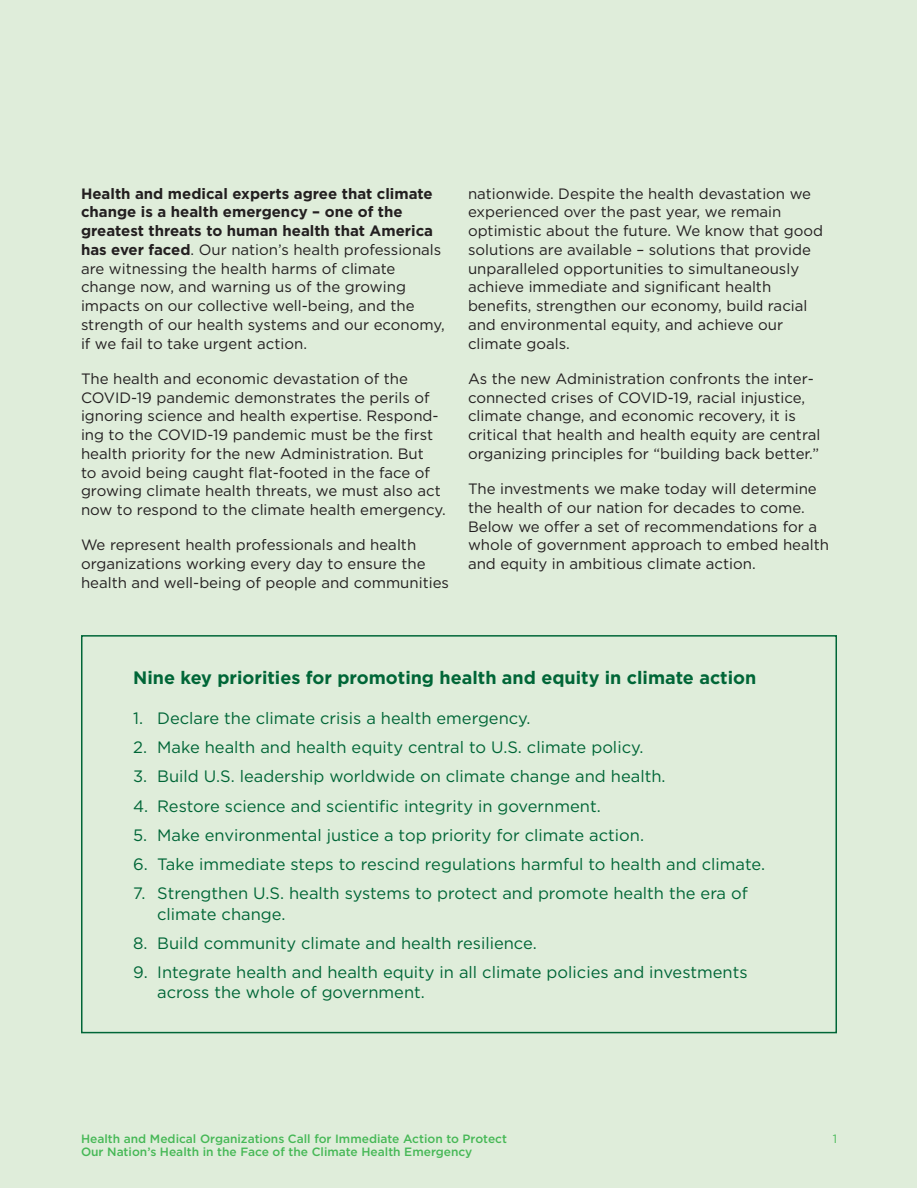
<style>
.page{position:relative;width:918px;height:1188px;background:#fff}
.page>*{position:absolute;margin:0;border:0;box-sizing:border-box;transform-origin:0 0}
.t1{font:700 18px "Gotham";color:#006637}
.t2{font:16.5px/20.2px "Gotham";color:#006637}
.t3{font:15px/18.8px "Gotham";color:#231f20}
.t4{font:500 12px "Gotham";color:#46b856}
.t5{font:12px "Gotham";color:#46b856}
.s1{font-weight:700}
</style>
<div class="page">
<div style="left:1px;top:1px;width:916px;height:1187px;background:#dfedda"></div>
<div style="left:81px;top:635px;width:756px;height:398px;border:2px solid #006637"></div>
<p class="t3" style="left:81px;top:184px;width:365px"><span class="s1">Health and medical experts agree that climate change is a health emergency – one of the greatest threats to human health that America has ever faced</span>. Our nation’s health professionals are witnessing the health harms of climate change now, and warning us of the growing impacts on our collective well-being, and the strength of our health systems and our economy, if we fail to take urgent action.</p>
<p class="t3" style="left:81px;top:369px;width:366px">The health and economic devastation of the COVID-19 pandemic demonstrates the perils of ignoring science and health expertise. Respond&shy;ing to the COVID-19 pandemic must be the first health priority for the new Administration. But<br>to avoid being caught flat-footed in the face of growing climate health threats, we must also act now to respond to the climate health emergency.</p>
<p class="t3" style="left:81px;top:535px;width:370px">We represent health professionals and health organizations working every day to ensure the health and well-being of people and communities</p>
<p class="t3" style="left:468px;top:184px;width:357px">nationwide. Despite the health devastation we experienced over the past year, we remain optimistic about the future. We know that good solutions are available – solutions that provide unparalleled opportunities to simultaneously achieve immediate and significant health benefits, strengthen our economy, build racial and environmental equity, and achieve our climate goals.</p>
<p class="t3" style="left:468px;top:369px;width:354px">As the new Administration confronts the inter&shy;connected crises of COVID-19, racial injustice, climate change, and economic recovery, it is critical that health and health equity are central organizing principles for “building back better.”</p>
<p class="t3" style="left:468px;top:479px;width:363px">The investments we make today will determine the health of our nation for decades to come.<br>Below we offer a set of recommendations for a whole of government approach to embed health and equity in ambitious climate action.</p>
<p class="t1" style="left:133px;top:666px;width:625px">Nine key priorities for promoting health and equity in climate action</p>
<p class="t2" style="left:133px;top:707px;width:399px">1. Declare the climate crisis a health emergency.</p>
<p class="t2" style="left:133px;top:737px;width:512px">2. Make health and health equity central to U.S. climate policy.</p>
<p class="t2" style="left:133px;top:766px;width:534px">3. Build U.S. leadership worldwide on climate change and health.</p>
<p class="t2" style="left:133px;top:795px;width:469px">4. Restore science and scientific integrity in government.</p>
<p class="t2" style="left:133px;top:824px;width:512px">5. Make environmental justice a top priority for climate action.</p>
<p class="t2" style="left:133px;top:854px;width:633px">6. Take immediate steps to rescind regulations harmful to health and climate.</p>
<p class="t2" style="left:157px;top:883px;width:592px;text-indent:-24px">7. Strengthen U.S. health systems to protect and promote health the era of climate change.</p>
<p class="t2" style="left:133px;top:932px;width:405px">8. Build community climate and health resilience.</p>
<p class="t2" style="left:157px;top:962px;width:592px;text-indent:-24px">9. Integrate health and health equity in all climate policies and investments across the whole of government.</p>
<p class="t4" style="left:81px;top:1131px;width:428px">Health and Medical Organizations Call for Immediate Action to Protect</p>
<p class="t5" style="left:833px;top:1131px;width:6px">1</p>
<p class="t4" style="left:81px;top:1144px;width:393px">Our Nation’s Health in the Face of the Climate Health Emergency</p>
</div>
